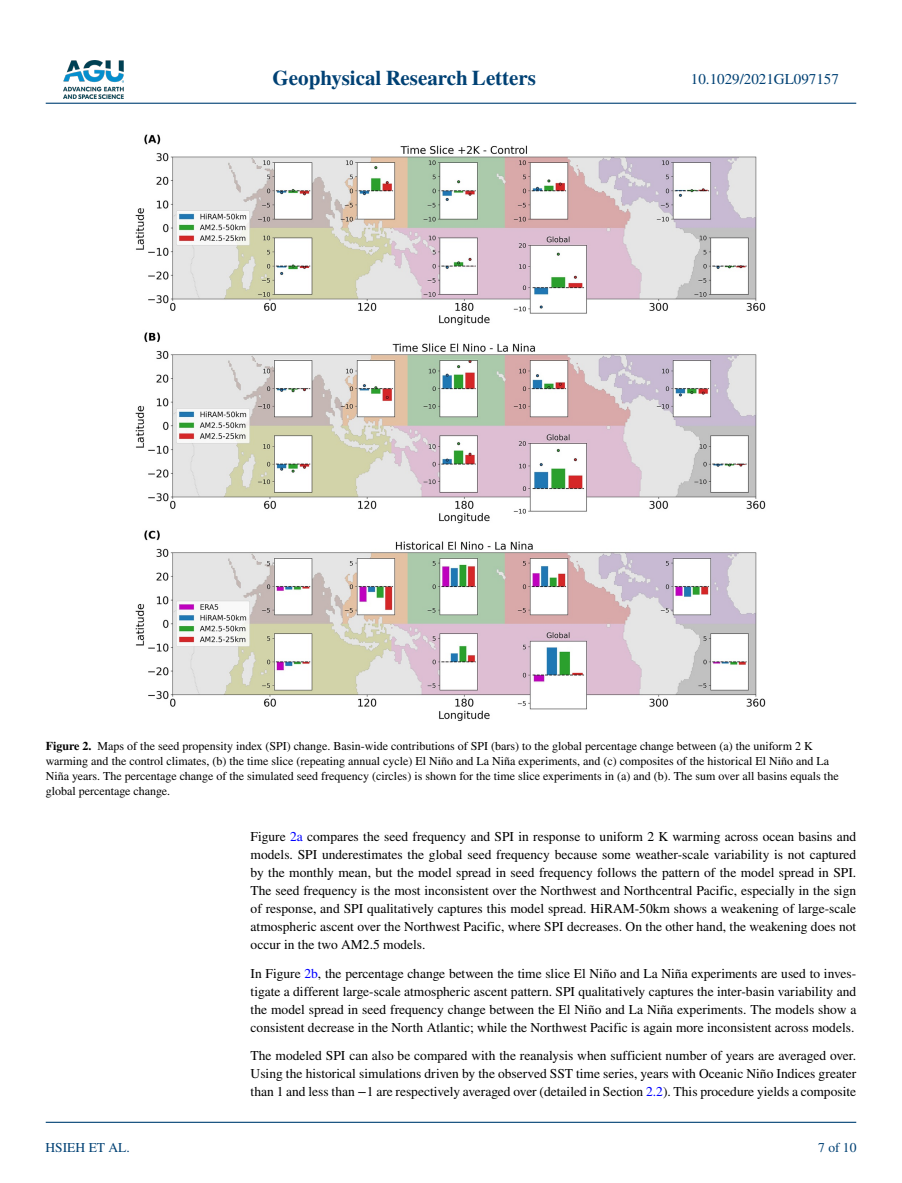
<style>
.page{position:relative;width:902px;height:1183px;background:#fff}
.page>*{position:absolute;margin:0;border:0;box-sizing:border-box;transform-origin:0 0}
.t1{font:700 21px "STIX";color:#004174}
.t2{font:15px "STIX";color:#004174}
.t3{font:13.5px/18px "STIX";color:#000;text-align:justify}
.t4{font:13.5px "STIX";color:#004174}
.t5{font:12px/15px "STIX";color:#000}
.s1{font-weight:700}
.s2{color:#00f}
</style>
<div class="page">
<img style="left:63px;top:60px;width:60px;height:39px">
<hr style="left:46px;top:103px;width:810px;height:1px;background:#004174">
<hr style="left:46px;top:1121px;width:810px;height:1px;background:#004174">
<img style="left:135px;top:134px;width:631px;height:587px">
<h1 class="t1" style="left:272px;top:66px;width:265px">Geophysical Research Letters</h1>
<p class="t2" style="left:691px;top:69px;width:149px">10.1029/2021GL097157</p>
<p class="t5" style="left:46px;top:739px;width:794px"><span class="s1">Figure 2.</span> Maps of the seed propensity index (SPI) change. Basin-wide contributions of SPI (bars) to the global percentage change between (a) the uniform 2 K warming and the control climates, (b) the time slice (repeating annual cycle) El Niño and La Niña experiments, and (c) composites of the historical El Niño and La Niña years. The percentage change of the simulated seed frequency (circles) is shown for the time slice experiments in (a) and (b). The sum over all basins equals the global percentage change.</p>
<p class="t4" style="left:45px;top:1138px;width:86px">HSIEH ET AL.</p>
<p class="t3" style="left:250px;top:828px;width:607px">Figure <span class="s2">2a</span> compares the seed frequency and SPI in response to uniform 2 K warming across ocean basins and models. SPI underestimates the global seed frequency because some weather-scale variability is not captured by the monthly mean, but the model spread in seed frequency follows the pattern of the model spread in SPI.<br>The seed frequency is the most inconsistent over the Northwest and Northcentral Pacific, especially in the sign of response, and SPI qualitatively captures this model spread. HiRAM-50km shows a weakening of large-scale atmospheric ascent over the Northwest Pacific, where SPI decreases. On the other hand, the weakening does not occur in the two AM2.5 models.</p>
<p class="t3" style="left:250px;top:964px;width:607px">In Figure <span class="s2">2b</span>, the percentage change between the time slice El Niño and La Niña experiments are used to inves&shy;tigate a different large-scale atmospheric ascent pattern. SPI qualitatively captures the inter-basin variability and the model spread in seed frequency change between the El Niño and La Niña experiments. The models show a consistent decrease in the North Atlantic; while the Northwest Pacific is again more inconsistent across models.</p>
<p class="t3" style="left:250px;top:1047px;width:607px">The modeled SPI can also be compared with the reanalysis when sufficient number of years are averaged over.<br>Using the historical simulations driven by the observed SST time series, years with Oceanic Niño Indices greater than 1 and less than −1 are respectively averaged over (detailed in Section <span class="s2">2.2</span>). This procedure yields a composite</p>
<p class="t4" style="left:818px;top:1138px;width:40px">7 of 10</p>
</div>
